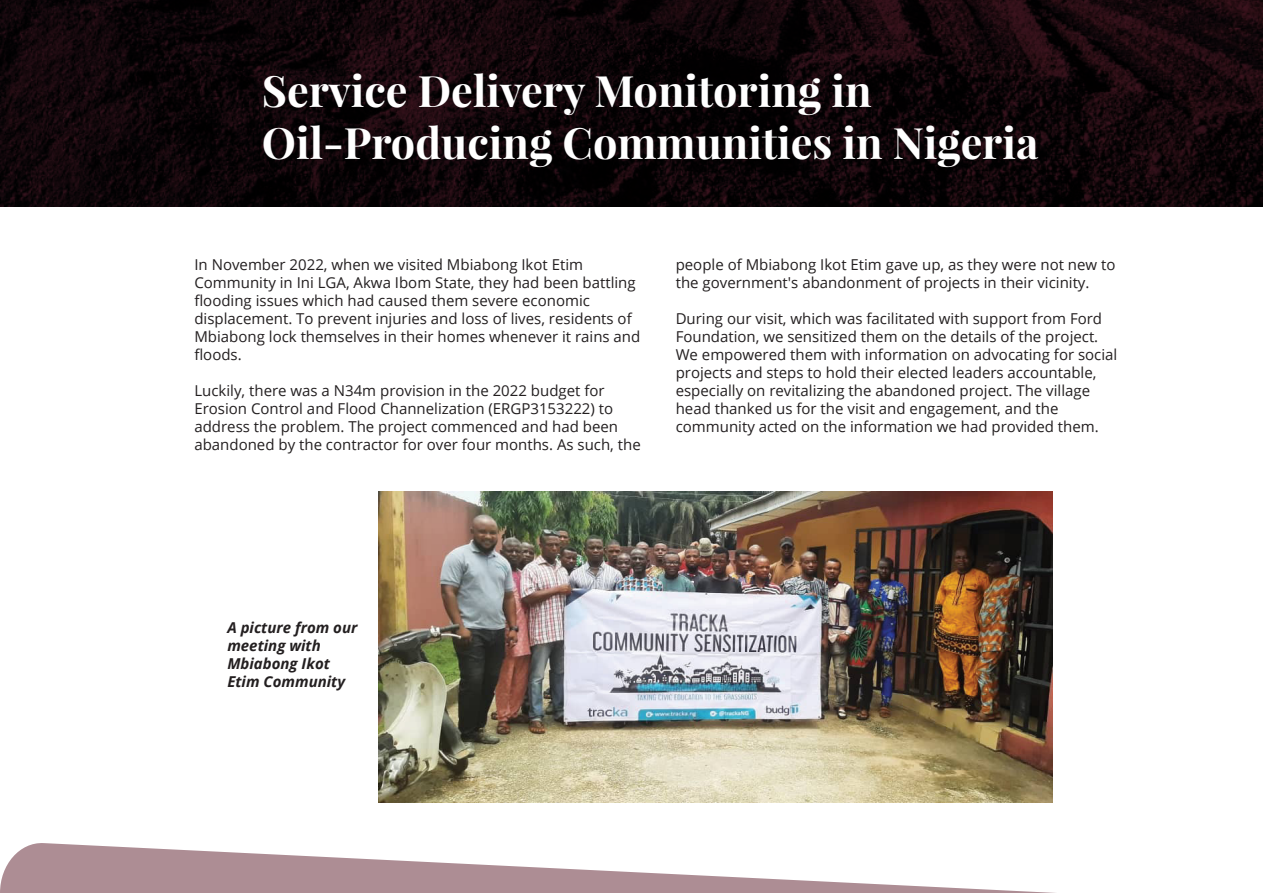
<style>
.page{position:relative;width:1263px;height:893px;background:#fff}
.page>*{position:absolute;margin:0;border:0;box-sizing:border-box;transform-origin:0 0}
.t1{font:700 43.2px/51.9px "Playfair Display";color:#fff}
.t2{font:15px/18px "Open Sans";color:#231f20}
.t3{font:italic 700 15px/18px "Open Sans";color:#231f20}
</style>
<div class="page">
<svg style="left:0;top:0;width:1263px;height:207px;background:#0f0508"></svg>
<img style="left:378px;top:492px;width:674px;height:310px">
<svg style="left:0;top:843px;width:1055px;height:50px;fill:#ad8d94"></svg>
<h1 class="t1" style="left:262px;top:65px;width:778px">Service Delivery Monitoring in<br>Oil-Producing Communities in Nigeria</h1>
<p class="t2" style="left:194px;top:255px;width:447px">In November 2022, when we visited Mbiabong Ikot Etim Community in Ini LGA, Akwa Ibom State, they had been battling flooding issues which had caused them severe economic displacement. To prevent injuries and loss of lives, residents of Mbiabong lock themselves in their homes whenever it rains and floods.</p>
<p class="t2" style="left:194px;top:381px;width:448px">Luckily, there was a N34m provision in the 2022 budget for Erosion Control and Flood Channelization (ERGP3153222) to address the problem. The project commenced and had been abandoned by the contractor for over four months. As such, the</p>
<p class="t2" style="left:676px;top:255px;width:441px">people of Mbiabong Ikot Etim gave up, as they were not new to the government's abandonment of projects in their vicinity.</p>
<p class="t2" style="left:676px;top:309px;width:443px">During our visit, which was facilitated with support from Ford Foundation, we sensitized them on the details of the project.<br>We empowered them with information on advocating for social projects and steps to hold their elected leaders accountable, especially on revitalizing the abandoned project. The village head thanked us for the visit and engagement, and the community acted on the information we had provided them.</p>
<p class="t3" style="left:227px;top:618px;width:132px">A picture from our meeting with<br>Mbiabong Ikot<br>Etim Community</p>
</div>
